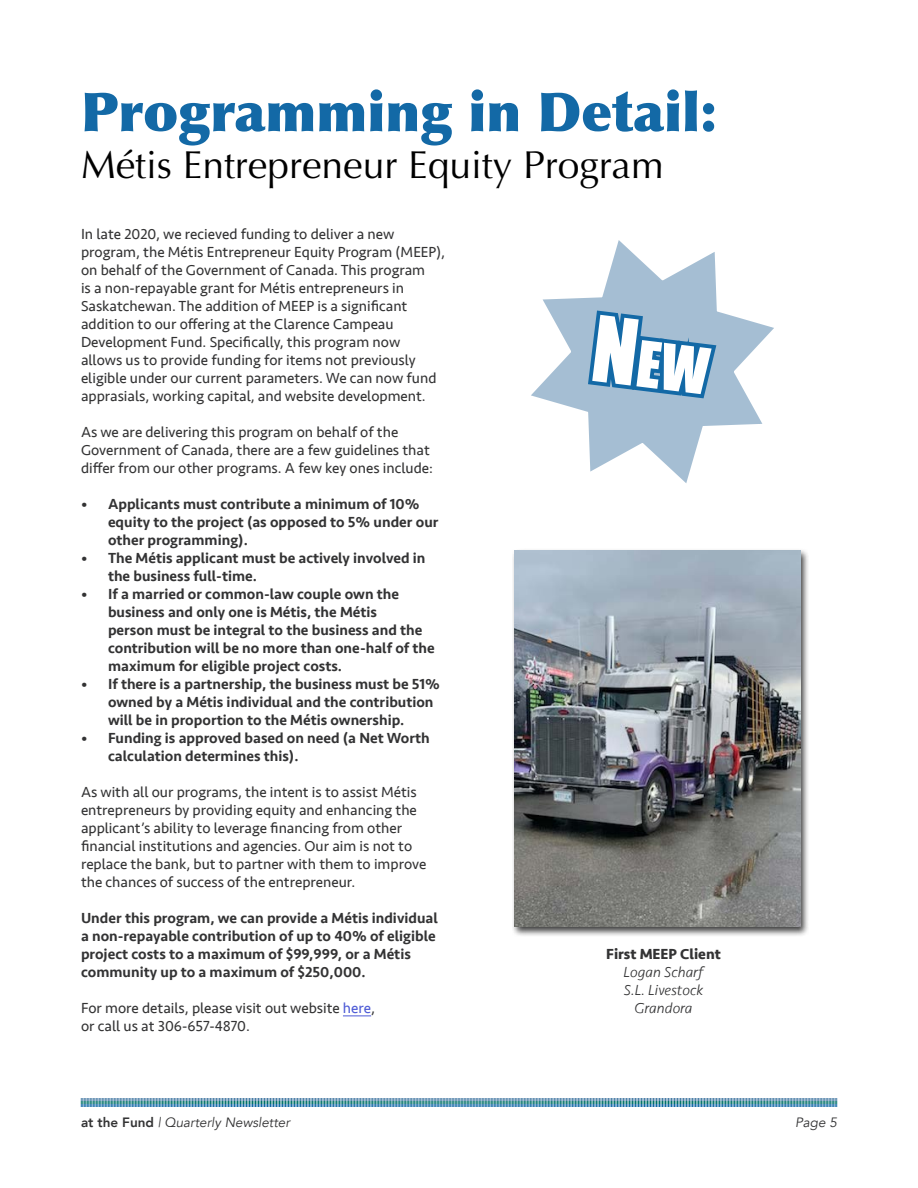
<style>
.page{position:relative;width:918px;height:1188px;background:#fff}
.page>*{position:absolute;margin:0;border:0;box-sizing:border-box;transform-origin:0 0}
.t1{font:900 54px "Optima";color:#1369a6}
.t2{font:39px "Optima";color:#000}
.t3{font:15px/18px "Seravek";color:#333334}
.t4{font:500 15px/18px "Seravek";color:#333334}
.t5{font:italic 300 15px/18px "Seravek";color:#333334;text-align:center}
.t6{font:700 15px "Seravek";color:#333334}
.t7{font:italic 13.5px "Avenir";color:#333334}
.s1{color:#4f5cd6}
.s2{font-weight:800;font-style:normal}
</style>
<div class="page">
<div style="left:512px;top:548px;width:298px;height:389px;background:#000;opacity:.75"></div>
<img style="left:514px;top:551px;width:286px;height:376px">
<svg style="left:531px;top:240px;width:243px;height:243px"></svg>
<svg style="left:343px;top:1016px;width:28px;height:1px"></svg>
<svg style="left:81px;top:1098px;width:756px;height:9px;background:#69a0b5"></svg>
<div style="left:592px;top:315px;width:120px;height:80px;background:#a5bed3"></div>
<h1 class="t1" style="left:81px;top:79px;width:638px">Programming in Detail:</h1>
<h2 class="t2" style="left:81px;top:142px;width:584px">Métis Entrepreneur Equity Program</h2>
<p class="t3" style="left:81px;top:225px;width:366px">In late 2020, we recieved funding to deliver a new program, the Métis Entrepreneur Equity Program (MEEP), on behalf of the Government of Canada. This program<br>is a non-repayable grant for Métis entrepreneurs in Saskatchewan. The addition of MEEP is a significant addition to our offering at the Clarence Campeau Development Fund. Specifically, this program now allows us to provide funding for items not previously eligible under our current parameters. We can now fund apprasials, working capital, and website development.</p>
<p class="t3" style="left:81px;top:423px;width:354px">As we are delivering this program on behalf of the<br>Government of Canada, there are a few guidelines that differ from our other programs. A few key ones include:</p>
<p class="t4" style="left:108px;top:495px;width:332px;text-indent:-27px">• Applicants must contribute a minimum of 10% equity to the project (as opposed to 5% under our other programming).</p>
<p class="t4" style="left:108px;top:549px;width:319px;text-indent:-27px">• The Métis applicant must be actively involved in the business full-time.</p>
<p class="t4" style="left:108px;top:585px;width:328px;text-indent:-27px">• If a married or common-law couple own the business and only one is Métis, the Métis<br>person must be integral to the business and the contribution will be no more than one-half of the maximum for eligible project costs.</p>
<p class="t4" style="left:108px;top:675px;width:333px;text-indent:-27px">• If there is a partnership, the business must be 51% owned by a Métis individual and the contribution will be in proportion to the Métis ownership.</p>
<p class="t4" style="left:108px;top:729px;width:323px;text-indent:-27px">• Funding is approved based on need (a Net Worth calculation determines this).</p>
<p class="t3" style="left:81px;top:783px;width:347px">As with all our programs, the intent is to assist Métis entrepreneurs by providing equity and enhancing the applicant’s ability to leverage financing from other financial institutions and agencies. Our aim is not to replace the bank, but to partner with them to improve the chances of success of the entrepreneur.</p>
<p class="t4" style="left:81px;top:909px;width:358px">Under this program, we can provide a Métis individual a non-repayable contribution of up to 40% of eligible project costs to a maximum of $99,999, or a Métis community up to a maximum of $250,000.</p>
<p class="t3" style="left:81px;top:999px;width:296px">For more details, please visit out website <span class="s1">here</span>, or call us at 306-657-4870.</p>
<p class="t6" style="left:606px;top:942px;width:116px">First MEEP Client</p>
<p class="t5" style="left:624px;top:963px;width:82px">Logan Scharf<br>S.L. Livestock<br>Grandora</p>
<p class="t7" style="left:81px;top:1114px;width:210px"><span class="s2">at the Fund</span> | Quarterly Newsletter</p>
<p class="t7" style="left:795px;top:1114px;width:43px">Page 5</p>
</div>
